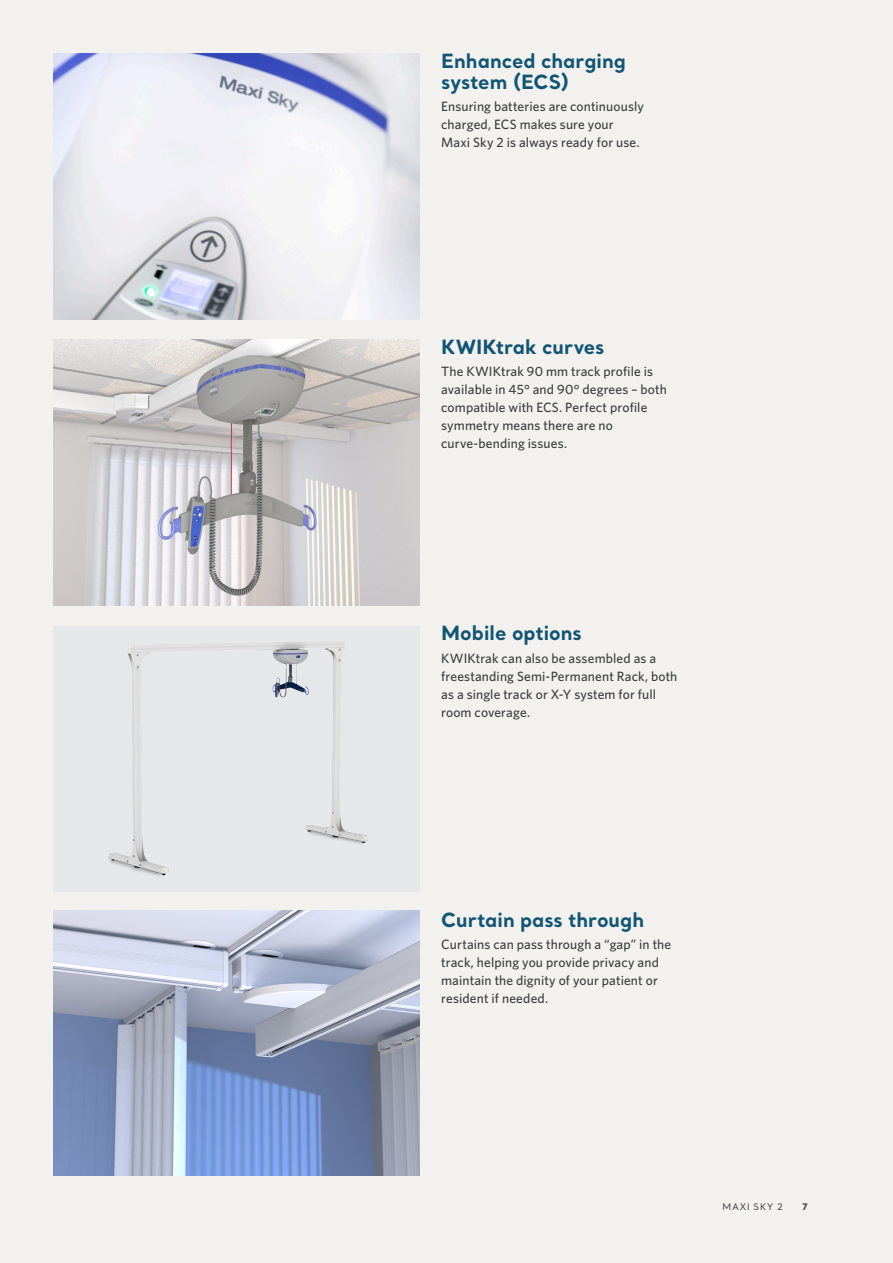
<style>
.page{position:relative;width:893px;height:1263px;background:#f2f1ee}
.page>*{position:absolute;margin:0;border:0;box-sizing:border-box;transform-origin:0 0}
.Indent_body_copy_Whi{font:700 19.5px/21px "Santral";color:#115575}
.Indent_body_copy_Whi-2{font:500 13.5px/18px "Whitney HTF";letter-spacing:.01em;color:#393d3d}
.t1{font:9px "Santral";letter-spacing:.09em;color:#393d3d}
.t2{font:700 9px "Santral";color:#393d3d}
</style>
<div class="page">
<img style="left:53px;top:53px;width:367px;height:266px">
<img style="left:53px;top:339px;width:367px;height:266px">
<div style="left:53px;top:626px;width:367px;height:266px;background:#e6e7e9"></div>
<img style="left:53px;top:910px;width:367px;height:266px">
<p class="Indent_body_copy_Whi" style="left:441px;top:50px;width:186px">Enhanced charging system (ECS)</p>
<p class="Indent_body_copy_Whi-2" style="left:441px;top:97px;width:204px">Ensuring batteries are continuously charged, ECS makes sure your<br>Maxi Sky 2 is always ready for use.</p>
<p class="Indent_body_copy_Whi" style="left:441px;top:336px;width:165px">KWIKtrak curves</p>
<p class="Indent_body_copy_Whi-2" style="left:441px;top:362px;width:227px">The KWIKtrak 90 mm track profile is available in 45° and 90° degrees – both compatible with ECS. Perfect profile symmetry means there are no curve-bending issues.</p>
<p class="Indent_body_copy_Whi" style="left:441px;top:622px;width:142px">Mobile options</p>
<p class="Indent_body_copy_Whi-2" style="left:441px;top:649px;width:238px">KWIKtrak can also be assembled as a freestanding Semi-Permanent Rack, both as a single track or X-Y system for full room coverage.</p>
<p class="Indent_body_copy_Whi" style="left:441px;top:908px;width:204px">Curtain pass through</p>
<p class="Indent_body_copy_Whi-2" style="left:441px;top:935px;width:232px">Curtains can pass through a “gap” in the track, helping you provide privacy and maintain the dignity of your patient or resident if needed.</p>
<p class="t1" style="left:722px;top:1201px;width:62px">MAXI SKY 2</p>
<p class="t2" style="left:803px;top:1200px;width:7px">7</p>
</div>
